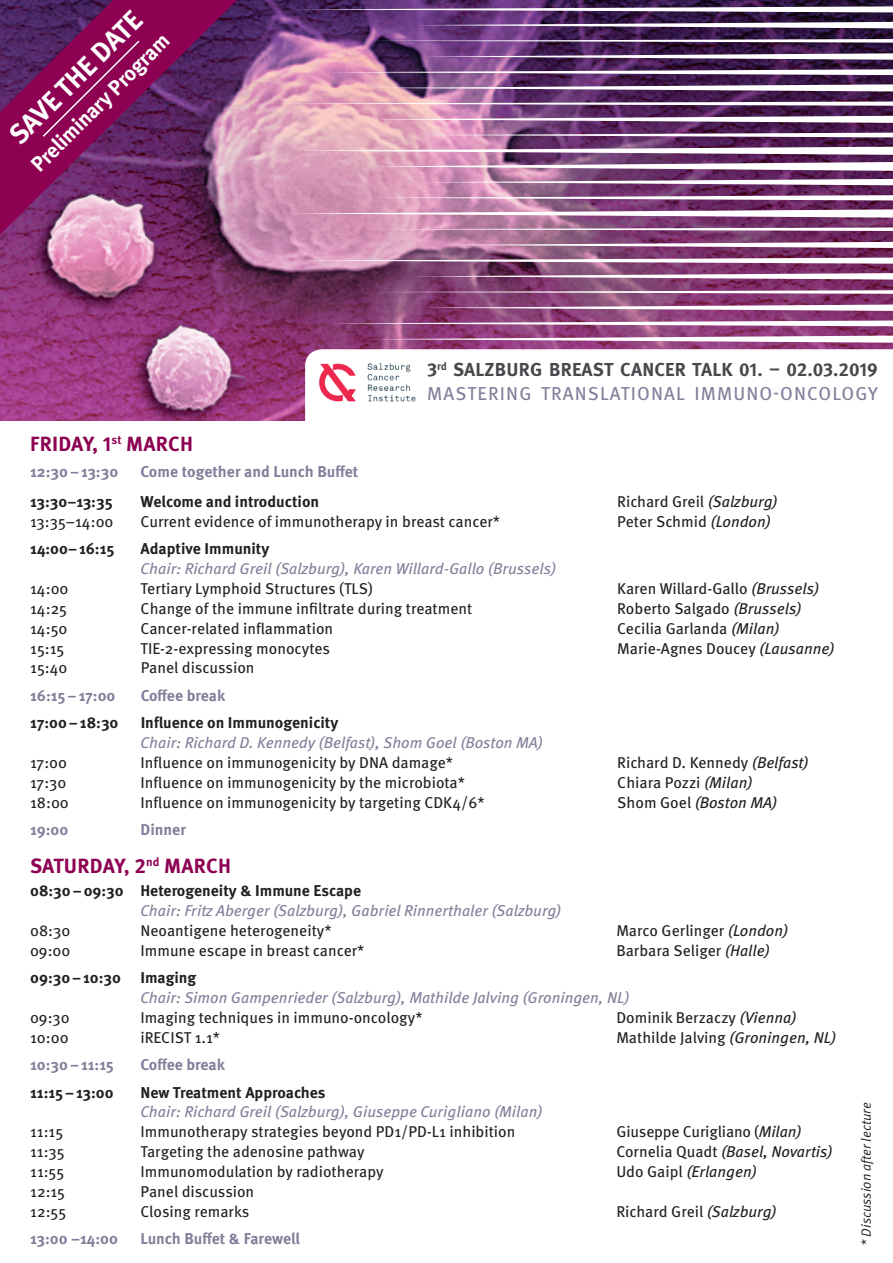
<style>
.page{position:relative;width:893px;height:1263px;background:#fff}
.page>*{position:absolute;margin:0;border:0;box-sizing:border-box;transform-origin:0 0}
.t1{font:700 27.6px "Meta Pro";color:#fff}
.t2{font:700 21.45px "Meta Pro";color:#fff}
.t3{font:700 20.55px "Meta Pro";letter-spacing:.01em;color:#8d0052}
.t4{font:700 18.75px/23.7px "Meta Pro";letter-spacing:.01em;color:#47474c}
.t5{font:15.75px "Meta Pro";color:#231f20}
.t6{font:italic 15.75px "Meta Pro";color:#857d9a}
.t7{font:700 15.75px "Meta Pro";color:#857d9a}
.t8{font:700 15.75px "Meta Pro";color:#231f20}
.t9{font:italic 15.75px "Meta Pro";color:#231f20}
.t10{font:15.6px "Meta Pro";color:#231f20}
.t11{font:italic 15.6px "Meta Pro";color:#857d9a}
.t12{font:700 15.6px "Meta Pro";color:#231f20}
.t13{font:italic 15.6px "Meta Pro";color:#231f20}
.t14{font:700 15.6px "Meta Pro";color:#857d9a}
.t15{font:italic 13.35px "Meta Pro";color:#231f20}
.s1{font-weight:400;color:#857d9a}
.s2{font-style:italic}
.s3{font-style:normal}
</style>
<div class="page">
<img style="left:0;top:0;width:893px;height:421px">
<svg style="left:292px;top:6px;width:601px;height:7px"></svg>
<svg style="left:414px;top:21px;width:479px;height:8px"></svg>
<svg style="left:371px;top:39px;width:522px;height:4px"></svg>
<svg style="left:423px;top:52px;width:470px;height:9px"></svg>
<svg style="left:323px;top:69px;width:570px;height:6px"></svg>
<svg style="left:369px;top:84px;width:524px;height:8px"></svg>
<svg style="left:272px;top:102px;width:621px;height:4px"></svg>
<svg style="left:369px;top:115px;width:524px;height:8px"></svg>
<svg style="left:420px;top:132px;width:473px;height:6px"></svg>
<svg style="left:371px;top:161px;width:522px;height:11px"></svg>
<svg style="left:421px;top:178px;width:472px;height:8px"></svg>
<svg style="left:371px;top:195px;width:522px;height:6px"></svg>
<svg style="left:371px;top:227px;width:522px;height:4px"></svg>
<svg style="left:442px;top:241px;width:451px;height:8px"></svg>
<svg style="left:292px;top:257px;width:601px;height:7px"></svg>
<svg style="left:414px;top:272px;width:479px;height:8px"></svg>
<svg style="left:371px;top:290px;width:522px;height:4px"></svg>
<svg style="left:423px;top:304px;width:470px;height:8px"></svg>
<svg style="left:323px;top:320px;width:570px;height:7px"></svg>
<svg style="left:369px;top:335px;width:524px;height:8px"></svg>
<svg style="left:286px;top:209px;width:607px;height:9px"></svg>
<svg style="left:293px;top:147px;width:600px;height:8px"></svg>
<svg style="left:305px;top:349px;width:588px;height:72px"></svg>
<img style="left:316px;top:360px;width:103px;height:44px">
<svg style="left:0;top:0;width:237px;height:234px;background:#792b69"></svg>
<svg style="left:41px;top:39px;width:100px;height:99px;background:#870a57"></svg>
<h1 class="t1" style="left:1px;top:127px;width:177px;rotate:-45deg">SAVE THE DATE</h1>
<h2 class="t2" style="left:25px;top:159px;width:187px;rotate:-45deg">Preliminary Program</h2>
<h3 class="t3" style="left:30px;top:431px;width:164px">FRIDAY, 1<sup>st</sup> MARCH</h3>
<p class="t4" style="left:427px;top:359px;width:452px">3<sup>rd</sup> SALZBURG BREAST CANCER TALK 01. – 02.03.2019<br><span class="s1">MASTERING TRANSLATIONAL IMMUNO-ONCOLOGY</span></p>
<p class="t7" style="left:30px;top:461px;width:90px">12:30 – 13:30</p>
<p class="t7" style="left:141px;top:461px;width:219px">Come together and Lunch Buffet</p>
<p class="t8" style="left:30px;top:491px;width:84px">13:30–13:35</p>
<p class="t8" style="left:141px;top:491px;width:180px">Welcome and introduction</p>
<p class="t5" style="left:617px;top:491px;width:162px">Richard Greil <span class="s2">(Salzburg)</span></p>
<p class="t5" style="left:30px;top:511px;width:85px">13:35–14:00</p>
<p class="t5" style="left:141px;top:511px;width:361px">Current evidence of immunotherapy in breast cancer*</p>
<p class="t5" style="left:617px;top:511px;width:155px">Peter Schmid <span class="s2">(London)</span></p>
<p class="t8" style="left:30px;top:539px;width:86px">14:00– 16:15</p>
<p class="t8" style="left:141px;top:539px;width:130px">Adaptive Immunity</p>
<p class="t6" style="left:141px;top:559px;width:417px">Chair: Richard Greil (Salzburg), Karen Willard-Gallo (Brussels)</p>
<p class="t5" style="left:30px;top:578px;width:40px">14:00</p>
<p class="t5" style="left:141px;top:578px;width:234px">Tertiary Lymphoid Structures (TLS)</p>
<p class="t5" style="left:617px;top:578px;width:204px">Karen Willard-Gallo <span class="s2">(Brussels)</span></p>
<p class="t5" style="left:30px;top:598px;width:38px">14:25</p>
<p class="t5" style="left:141px;top:598px;width:333px">Change of the immune infiltrate during treatment</p>
<p class="t5" style="left:617px;top:598px;width:186px">Roberto Salgado <span class="s2">(Brussels)</span></p>
<p class="t5" style="left:30px;top:618px;width:39px">14:50</p>
<p class="t5" style="left:141px;top:618px;width:194px">Cancer-related inflammation</p>
<p class="t5" style="left:617px;top:618px;width:164px">Cecilia Garlanda <span class="s2">(Milan)</span></p>
<p class="t5" style="left:30px;top:638px;width:36px">15:15</p>
<p class="t5" style="left:141px;top:638px;width:191px">TIE-2-expressing monocytes</p>
<p class="t5" style="left:617px;top:638px;width:219px">Marie-Agnes Doucey <span class="s2">(Lausanne)</span></p>
<p class="t5" style="left:30px;top:658px;width:39px">15:40</p>
<p class="t5" style="left:141px;top:658px;width:115px">Panel discussion</p>
<p class="t7" style="left:30px;top:685px;width:87px">16:15 – 17:00</p>
<p class="t7" style="left:141px;top:685px;width:86px">Coffee break</p>
<p class="t8" style="left:30px;top:713px;width:90px">17:00 – 18:30</p>
<p class="t8" style="left:141px;top:713px;width:199px">Influence on Immunogenicity</p>
<p class="t6" style="left:141px;top:732px;width:404px">Chair: Richard D. Kennedy (Belfast), Shom Goel (Boston MA)</p>
<p class="t5" style="left:30px;top:752px;width:38px">17:00</p>
<p class="t5" style="left:141px;top:752px;width:314px">Influence on immunogenicity by DNA damage*</p>
<p class="t5" style="left:617px;top:752px;width:193px">Richard D. Kennedy <span class="s2">(Belfast)</span></p>
<p class="t5" style="left:30px;top:772px;width:38px">17:30</p>
<p class="t5" style="left:141px;top:772px;width:326px">Influence on immunogenicity by the microbiota*</p>
<p class="t5" style="left:617px;top:772px;width:137px">Chiara Pozzi <span class="s2">(Milan)</span></p>
<p class="t5" style="left:30px;top:792px;width:40px">18:00</p>
<p class="t5" style="left:141px;top:792px;width:345px">Influence on immunogenicity by targeting CDK4/6*</p>
<p class="t9" style="left:617px;top:792px;width:162px"><span class="s3">Shom Goel</span> (Boston MA)</p>
<p class="t7" style="left:30px;top:819px;width:40px">19:00</p>
<p class="t7" style="left:141px;top:819px;width:47px">Dinner</p>
<h3 class="t3" style="left:30px;top:852px;width:202px">SATURDAY, 2<sup>nd</sup> MARCH</h3>
<p class="t12" style="left:30px;top:881px;width:332px">08:30 – 09:30 Heterogeneity &amp; Immune Escape</p>
<p class="t11" style="left:140px;top:901px;width:422px">Chair: Fritz Aberger (Salzburg), Gabriel Rinnerthaler (Salzburg)</p>
<p class="t10" style="left:30px;top:921px;width:42px">08:30</p>
<p class="t10" style="left:140px;top:921px;width:193px">Neoantigene heterogeneity*</p>
<p class="t10" style="left:616px;top:921px;width:173px">Marco Gerlinger <span class="s2">(London)</span></p>
<p class="t10" style="left:30px;top:941px;width:42px">09:00</p>
<p class="t10" style="left:140px;top:941px;width:226px">Immune escape in breast cancer*</p>
<p class="t10" style="left:616px;top:941px;width:155px">Barbara Seliger <span class="s2">(Halle)</span></p>
<p class="t12" style="left:30px;top:968px;width:168px">09:30 – 10:30 Imaging</p>
<p class="t11" style="left:140px;top:988px;width:491px">Chair: Simon Gampenrieder (Salzburg), Mathilde Jalving (Groningen, NL)</p>
<p class="t10" style="left:30px;top:1008px;width:41px">09:30</p>
<p class="t10" style="left:140px;top:1008px;width:284px">Imaging techniques in immuno-oncology*</p>
<p class="t10" style="left:616px;top:1008px;width:182px">Dominik Berzaczy <span class="s2">(Vienna)</span></p>
<p class="t10" style="left:30px;top:1027px;width:40px">10:00</p>
<p class="t10" style="left:140px;top:1027px;width:81px">iRECIST 1.1*</p>
<p class="t10" style="left:616px;top:1027px;width:221px">Mathilde Jalving <span class="s2">(Groningen, NL)</span></p>
<p class="t14" style="left:30px;top:1055px;width:85px">10:30 – 11:15</p>
<p class="t14" style="left:140px;top:1055px;width:86px">Coffee break</p>
<p class="t12" style="left:30px;top:1082px;width:85px">11:15 – 13:00</p>
<p class="t12" style="left:140px;top:1082px;width:187px">New Treatment Approaches</p>
<p class="t11" style="left:140px;top:1102px;width:404px">Chair: Richard Greil (Salzburg), Giuseppe Curigliano (Milan)</p>
<p class="t10" style="left:30px;top:1122px;width:35px">11:15</p>
<p class="t10" style="left:140px;top:1122px;width:376px">Immunotherapy strategies beyond PD1/PD-L1 inhibition</p>
<p class="t10" style="left:616px;top:1122px;width:187px">Giuseppe Curigliano (<span class="s2">Milan)</span></p>
<p class="t10" style="left:30px;top:1142px;width:36px">11:35</p>
<p class="t10" style="left:140px;top:1142px;width:226px">Targeting the adenosine pathway</p>
<p class="t13" style="left:616px;top:1142px;width:218px"><span class="s3">Cornelia Quadt</span> (Basel, Novartis)</p>
<p class="t10" style="left:30px;top:1162px;width:36px">11:55</p>
<p class="t10" style="left:140px;top:1162px;width:244px">Immunomodulation by radiotherapy</p>
<p class="t13" style="left:616px;top:1162px;width:142px"><span class="s3">Udo Gaipl</span> (Erlangen)</p>
<p class="t10" style="left:30px;top:1181px;width:36px">12:15</p>
<p class="t10" style="left:141px;top:1181px;width:115px">Panel discussion</p>
<p class="t10" style="left:30px;top:1201px;width:37px">12:55</p>
<p class="t10" style="left:141px;top:1201px;width:111px">Closing remarks</p>
<p class="t10" style="left:616px;top:1201px;width:162px">Richard Greil <span class="s2">(Salzburg)</span></p>
<p class="t7" style="left:30px;top:1228px;width:89px">13:00 –14:00</p>
<p class="t7" style="left:140px;top:1228px;width:161px">Lunch Buffet &amp; Farewell</p>
<p class="t15" style="left:858px;top:1246px;width:145px;rotate:-90deg">* Discussion after lecture</p>
</div>
